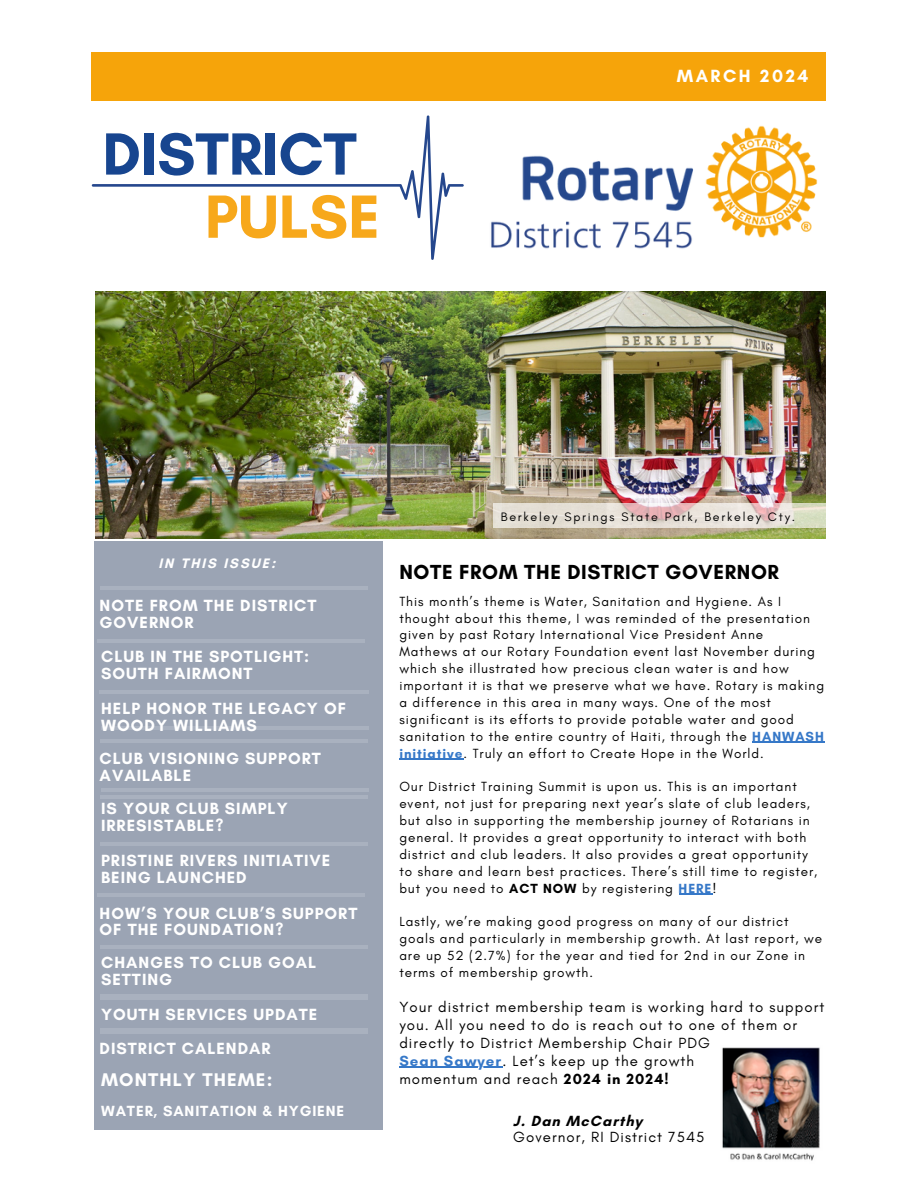
<style>
.page{position:relative;width:918px;height:1188px;background:#fff}
.page>*{position:absolute;margin:0;border:0;box-sizing:border-box;transform-origin:0 0}
.t1{font:700 62.1px "Glacial Indifference";color:#f7a81b}
.t2{font:700 60.6px "Glacial Indifference";color:#17458f}
.t3{font:700 20.7px "Glacial Indifference";letter-spacing:.03em;color:#000}
.t4{font:700 18.75px "Glacial Indifference";letter-spacing:.06em;color:#fff}
.t5{font:700 18px "Glacial Indifference";letter-spacing:.14em;color:#fff}
.t6{font:700 16.5px/16.8px "Glacial Indifference";letter-spacing:.06em;color:#fff}
.t7{font:15px/18px "Glacial Indifference";letter-spacing:.07em;color:#000}
.t8{font:700 15px "Glacial Indifference";letter-spacing:.06em;color:#fff}
.t9{font:700 13.95px "Glacial Indifference";letter-spacing:.14em;color:#fff}
.t10{font:13.5px/16.8px "Glacial Indifference";letter-spacing:.07em;color:#000}
.t11{font:12.45px "Glacial Indifference";letter-spacing:.14em;color:#000}
.s1{font-weight:700;color:#3678c8}
.s2{font-weight:700}
</style>
<div class="page">
<div style="left:92px;top:53px;width:734px;height:47px;background:#f6a40a"></div>
<img style="left:95px;top:292px;width:730px;height:246px">
<img style="left:491px;top:125px;width:327px;height:124px">
<svg style="left:92px;top:115px;width:372px;height:145px"></svg>
<div style="left:94px;top:541px;width:288px;height:588px;background:#9ba4b4"></div>
<hr style="left:100px;top:587px;width:267px;height:3px;background:#fff">
<hr style="left:97px;top:639px;width:268px;height:3px;background:#fff">
<hr style="left:101px;top:726px;width:268px;height:3px;background:#fff">
<hr style="left:101px;top:789px;width:268px;height:3px;background:#fff">
<hr style="left:100px;top:795px;width:267px;height:4px;background:#a9b1bf">
<hr style="left:100px;top:740px;width:267px;height:3px;background:#fff">
<div style="left:100px;top:994px;width:267px;height:6px;background:#a9b1bf"></div>
<svg style="left:494px;top:503px;width:332px;height:25px;background:#e5dad2"></svg>
<hr style="left:100px;top:946px;width:267px;height:3px;background:#fff">
<img style="left:722px;top:1047px;width:98px;height:114px">
<hr style="left:752px;top:742px;width:73px;height:1px;background:#3678c8">
<hr style="left:399px;top:759px;width:65px;height:1px;background:#3678c8">
<hr style="left:679px;top:894px;width:34px;height:1px;background:#3678c8">
<hr style="left:399px;top:1067px;width:103px;height:1px;background:#3678c8">
<hr style="left:100px;top:691px;width:269px;height:3px;background:#fff">
<hr style="left:100px;top:842px;width:267px;height:3px;background:#fff">
<hr style="left:97px;top:894px;width:268px;height:3px;background:#fff">
<div style="left:100px;top:1028px;width:267px;height:6px;background:#a9b1bf"></div>
<h3 class="t2" style="left:102px;top:117px;width:256px">DISTRICT</h3>
<p class="t1" style="left:205px;top:179px;width:177px">PULSE</p>
<h1 class="t5" style="left:677px;top:65px;width:133px">MARCH 2024</h1>
<h3 class="t9" style="left:158px;top:555px;width:118px">IN THIS ISSUE:</h3>
<p class="t6" style="left:100px;top:597px;width:218px">NOTE FROM THE DISTRICT<br>GOVERNOR</p>
<h3 class="t6" style="left:101px;top:648px;width:210px">CLUB IN THE SPOTLIGHT:<br>SOUTH FAIRMONT</h3>
<h2 class="t6" style="left:101px;top:700px;width:246px">HELP HONOR THE LEGACY OF<br>WOODY WILLIAMS</h2>
<h3 class="t6" style="left:100px;top:750px;width:223px">CLUB VISIONING SUPPORT<br>AVAILABLE</h3>
<h3 class="t6" style="left:101px;top:800px;width:188px">IS YOUR CLUB SIMPLY<br>IRRESISTABLE?</h3>
<h3 class="t6" style="left:101px;top:851px;width:231px">PRISTINE RIVERS INITIATIVE<br>BEING LAUNCHED</h3>
<p class="t6" style="left:100px;top:904px;width:259px">HOW’S YOUR CLUB’S SUPPORT<br>OF THE FOUNDATION?</p>
<h2 class="t6" style="left:101px;top:954px;width:217px">CHANGES TO CLUB GOAL<br>SETTING</h2>
<p class="t6" style="left:101px;top:1006px;width:218px">YOUTH SERVICES UPDATE</p>
<h5 class="t6" style="left:100px;top:1040px;width:172px">DISTRICT CALENDAR</h5>
<h3 class="t4" style="left:101px;top:1069px;width:173px">MONTHLY THEME:</h3>
<h3 class="t8" style="left:101px;top:1101px;width:245px">WATER, SANITATION &amp; HYGIENE</h3>
<h4 class="t11" style="left:501px;top:509px;width:296px">Berkeley Springs State Park, Berkeley Cty.</h4>
<h3 class="t3" style="left:399px;top:560px;width:381px">NOTE FROM THE DISTRICT GOVERNOR</h3>
<p class="t10" style="left:399px;top:593px;width:426px">This month’s theme is Water, Sanitation and Hygiene. As I thought about this theme, I was reminded of the presentation given by past Rotary International Vice President Anne Mathews at our Rotary Foundation event last November during which she illustrated how precious clean water is and how important it is that we preserve what we have. Rotary is making a difference in this area in many ways. One of the most significant is its efforts to provide potable water and good sanitation to the entire country of Haiti, through the <span class="s1">HANWASH initiative</span>. Truly an effort to Create Hope in the World.</p>
<p class="t10" style="left:399px;top:778px;width:419px">Our District Training Summit is upon us. This is an important event, not just for preparing next year’s slate of club leaders, but also in supporting the membership journey of Rotarians in general. It provides a great opportunity to interact with both district and club leaders. It also provides a great opportunity to share and learn best practices. There’s still time to register, but you need to <span class="s2">ACT NOW</span> by registering <span class="s1">HERE</span>!</p>
<p class="t10" style="left:399px;top:913px;width:424px">Lastly, we’re making good progress on many of our district goals and particularly in membership growth. At last report, we are up 52 (2.7%) for the year and tied for 2nd in our Zone in terms of membership growth.</p>
<h4 class="t7" style="left:399px;top:998px;width:427px">Your district membership team is working hard to support you. All you need to do is reach out to one of them or directly to District Membership Chair PDG</h4>
<h3 class="t7" style="left:399px;top:1052px;width:296px"><span class="s1">Sean Sawyer</span>. Let’s keep up the growth momentum and reach <span class="s2">2024 in 2024!</span></h3>
<h3 class="t7" style="left:513px;top:1113px;width:193px;line-height:15.8px"><span class="s2">J. Dan McCarthy<br></span>Governor, RI District 7545</h3>
</div>
